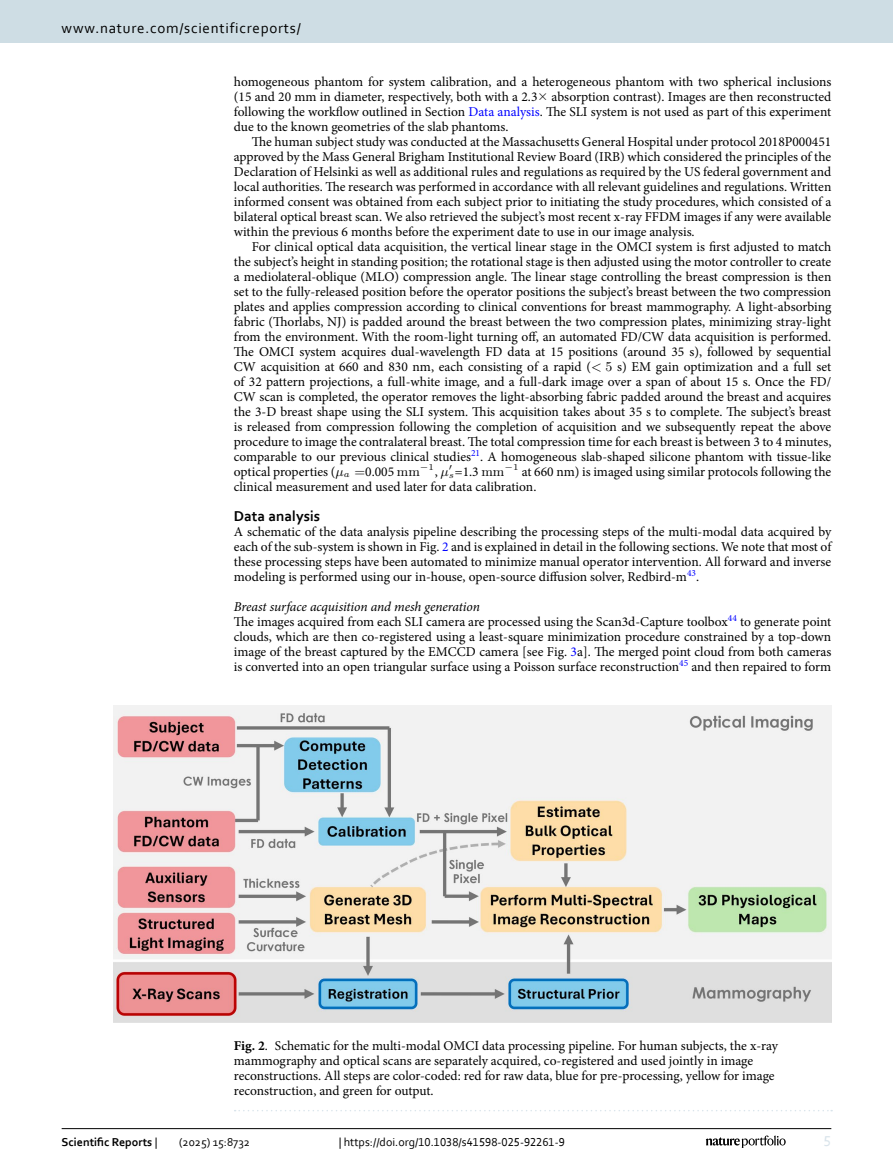
<style>
.page{position:relative;width:893px;height:1174px;background:#fff}
.page>*{position:absolute;margin:0;border:0;box-sizing:border-box;transform-origin:0 0}
.t1{font:15px "Corbel";letter-spacing:.05em;color:#000}
.Head_2{font:700 15px "Corbel";color:#000}
.t2{font:15px "Corbel";color:#d9e4eb}
.Body_Text_Indent{font:13.5px/15px "Minion Pro";color:#000;text-align:justify}
.Body_Text{font:13.5px/15px "Minion Pro";color:#000;text-align:justify}
.Figure_Caption{font:13.5px/15px "Minion Pro";letter-spacing:-.005em;color:#000}
.Head_3{font:italic 13.5px "Minion Pro";letter-spacing:-.01em;color:#000}
.t3{font:12px "Corbel";color:#000}
.t4{font:700 12px "Corbel";color:#000}
.s1{color:#00f}
.s2{font-family:"LM Math Italic 9"}
.s3{font-family:"LM Roman 9"}
.s4{font-family:"SFRM0900"}
.s5{font-weight:700}
.s6{font-weight:400}
</style>
<div class="page">
<img style="left:113px;top:705px;width:718px;height:317px">
<svg style="left:235px;top:1110px;width:597px;height:1px"></svg>
<hr style="left:62px;top:1128px;width:769px;height:1px;background:#000">
<svg style="left:706px;top:1135px;width:80px;height:12px"></svg>
<div style="left:0;top:0;width:893px;height:43px;background:#cedde4"></div>
<p class="t1" style="left:62px;top:18px;width:241px">www.nature.com/scientificreports/</p>
<p class="Body_Text" style="left:234px;top:74px;width:599px">homogeneous phantom for system calibration, and a heterogeneous phantom with two spherical inclusions (15 and 20 mm in diameter, respectively, both with a 2.3 absorption contrast). Images are then reconstructed following the workflow outlined in Section <span class="s1">Data analysis</span>. The SLI system is not used as part of this experiment due to the known geometries of the slab phantoms.</p>
<p class="Body_Text_Indent" style="left:234px;top:134px;width:599px;text-indent:18px">The human subject study was conducted at the Massachusetts General Hospital under protocol 2018P000451 approved by the Mass General Brigham Institutional Review Board (IRB) which considered the principles of the Declaration of Helsinki as well as additional rules and regulations as required by the US federal government and local authorities. The research was performed in accordance with all relevant guidelines and regulations. Written informed consent was obtained from each subject prior to initiating the study procedures, which consisted of a bilateral optical breast scan. We also retrieved the subject’s most recent x-ray FFDM images if any were available within the previous 6 months before the experiment date to use in our image analysis.</p>
<p class="Body_Text_Indent" style="left:234px;top:239px;width:599px;text-indent:18px">For clinical optical data acquisition, the vertical linear stage in the OMCI system is first adjusted to match the subject’s height in standing position; the rotational stage is then adjusted using the motor controller to create a mediolateral-oblique (MLO) compression angle. The linear stage controlling the breast compression is then set to the fully-released position before the operator positions the subject’s breast between the two compression plates and applies compression according to clinical conventions for breast mammography. A light-absorbing fabric (Thorlabs, NJ) is padded around the breast between the two compression plates, minimizing stray-light from the environment. With the room-light turning off, an automated FD/CW data acquisition is performed.<br>The OMCI system acquires dual-wavelength FD data at 15 positions (around 35 s), followed by sequential CW acquisition at 660 and 830 nm, each consisting of a rapid (<span class="s2">&lt;</span> <span class="s3">5</span> s) EM gain optimization and a full set of 32 pattern projections, a full-white image, and a full-dark image over a span of about 15 s. Once the FD/ CW scan is completed, the operator removes the light-absorbing fabric padded around the breast and acquires the 3-D breast shape using the SLI system. This acquisition takes about 35 s to complete. The subject’s breast is released from compression following the completion of acquisition and we subsequently repeat the above procedure to image the contralateral breast. The total compression time for each breast is between 3 to 4 minutes, comparable to our previous clinical studies<sup>21</sup>. A homogeneous slab-shaped silicone phantom with tissue-like optical properties (<span class="s2">µ</span><sub>a</sub> <span class="s3">=</span>0.005 <span class="s4">mm</span>−<sup>1</sup>, <span class="s2">µ</span><sub>s</sub>=1.3 <span class="s4">mm</span>−<sup>1</sup> at 660 nm) is imaged using similar protocols following the clinical measurement and used later for data calibration.</p>
<p class="Head_2" style="left:234px;top:506px;width:88px">Data analysis</p>
<p class="Body_Text" style="left:234px;top:524px;width:599px">A schematic of the data analysis pipeline describing the processing steps of the multi-modal data acquired by each of the sub-system is shown in Fig. <span class="s1">2</span> and is explained in detail in the following sections. We note that most of these processing steps have been automated to minimize manual operator intervention. All forward and inverse modeling is performed using our in-house, open-source diffusion solver, Redbird-m<sup>43</sup>.</p>
<p class="Head_3" style="left:234px;top:597px;width:248px">Breast surface acquisition and mesh generation</p>
<p class="Body_Text" style="left:234px;top:614px;width:599px">The images acquired from each SLI camera are processed using the Scan3d-Capture toolbox<sup>44</sup> to generate point clouds, which are then co-registered using a least-square minimization procedure constrained by a top-down image of the breast captured by the EMCCD camera [see Fig. <span class="s1">3</span>a]. The merged point cloud from both cameras is converted into an open triangular surface using a Poisson surface reconstruction<sup>45</sup> and then repaired to form</p>
<p class="Figure_Caption" style="left:234px;top:1038px;width:546px"><span class="s5">Fig. 2</span>. Schematic for the multi-modal OMCI data processing pipeline. For human subjects, the x-ray mammography and optical scans are separately acquired, co-registered and used jointly in image reconstructions. All steps are color-coded: red for raw data, blue for pre-processing, yellow for image reconstruction, and green for output.</p>
<p class="t4" style="left:62px;top:1134px;width:97px">Scientific Reports <span class="s6">|</span></p>
<p class="t3" style="left:179px;top:1134px;width:72px">(2025) 15:8732</p>
<p class="t3" style="left:339px;top:1134px;width:228px">| https://doi.org/10.1038/s41598-025-92261-9</p>
<p class="t2" style="left:824px;top:1132px;width:9px">5</p>
</div>
